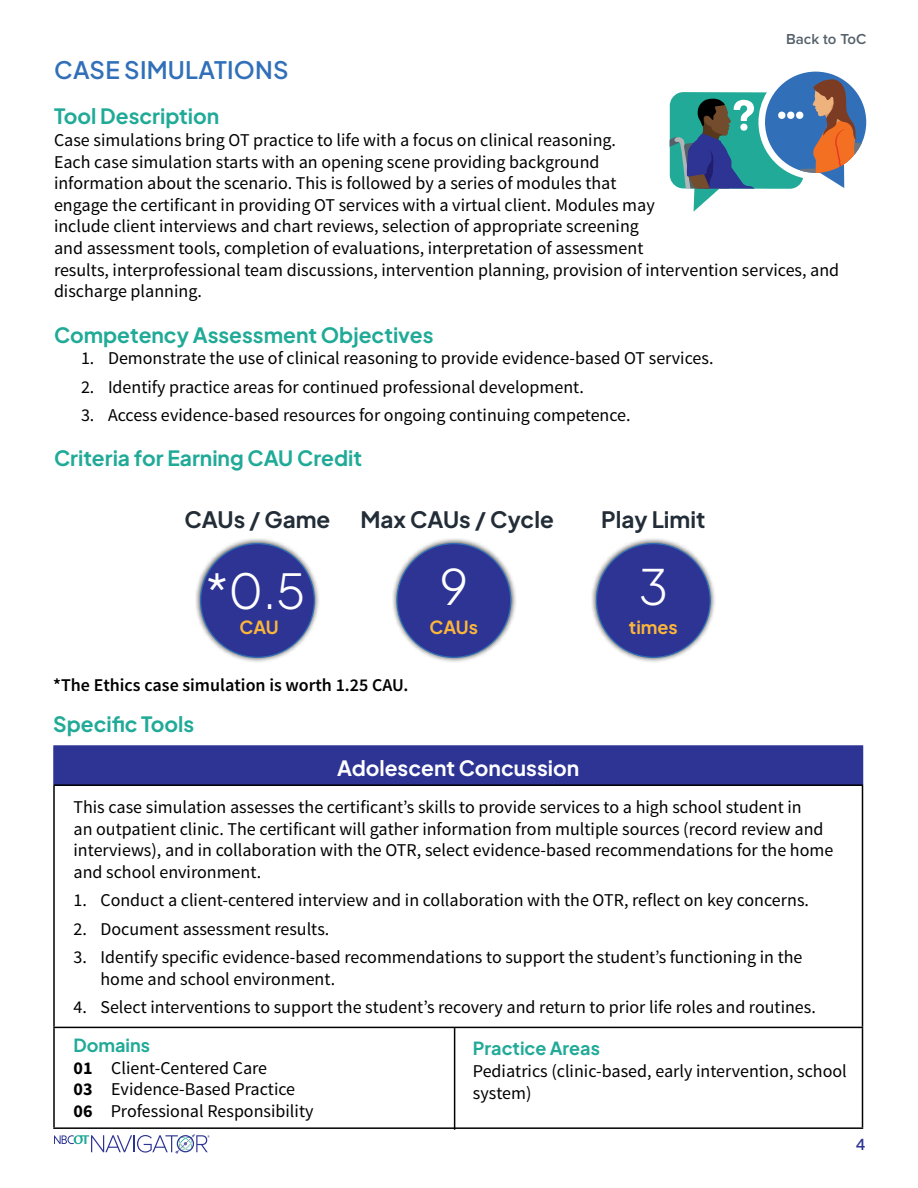
<style>
.page{position:relative;width:918px;height:1188px;background:#fff}
.page>*{position:absolute;margin:0;border:0;box-sizing:border-box;transform-origin:0 0}
.t1{font:300 48.6px "Plus Jakarta Sans";color:#fff}
.t2{font:300 48px "Plus Jakarta Sans";color:#fff}
.t3{font:600 24px "Plus Jakarta Sans";letter-spacing:.01em;color:#3170b8}
.t4{font:700 22.5px "Plus Jakarta Sans";color:#222d37}
.t5{font:700 21px "Plus Jakarta Sans";color:#20aa97}
.t6{font:700 21px "Plus Jakarta Sans";color:#fff}
.t7{font:18px/21.6px "Source Sans Pro";color:#000}
.t8{font:600 18px "Source Sans Pro";color:#000}
.t9{font:700 18px "Plus Jakarta Sans";color:#20aa97}
.t10{font:700 18px "Plus Jakarta Sans";color:#fcb53b}
.t11{font:600 15px "Proxima Nova";color:#54606a}
.t12{font:600 15px "Plus Jakarta Sans";color:#2d3494}
.s1{font-weight:700}
</style>
<div class="page">
<svg style="left:54px;top:1134px;width:156px;height:20px"></svg>
<svg style="left:670px;top:72px;width:196px;height:140px"></svg>
<div style="left:54px;top:746px;width:808px;height:39px;background:#2d3494"></div>
<hr style="left:53px;top:745px;width:810px;height:2px;background:#2d3494">
<hr style="left:53px;top:747px;width:2px;height:37px;background:#2d3494">
<hr style="left:862px;top:747px;width:1px;height:37px;background:#2d3494">
<hr style="left:53px;top:784px;width:810px;height:2px;background:#000">
<hr style="left:53px;top:786px;width:2px;height:241px;background:#000">
<hr style="left:862px;top:786px;width:1px;height:241px;background:#000">
<hr style="left:53px;top:1027px;width:810px;height:1px;background:#000">
<hr style="left:53px;top:1028px;width:2px;height:99px;background:#000">
<hr style="left:862px;top:1028px;width:1px;height:99px;background:#000">
<hr style="left:53px;top:1127px;width:810px;height:2px;background:#000">
<div style="left:195px;top:538px;width:125px;height:125px;background:#000;opacity:.75"></div>
<div style="left:201px;top:544px;width:113px;height:113px;background:#2d3494;border-radius:50%"></div>
<div style="left:392px;top:538px;width:124px;height:125px;background:#000;opacity:.75"></div>
<div style="left:397px;top:544px;width:114px;height:113px;background:#2d3494;border-radius:50%"></div>
<div style="left:591px;top:538px;width:125px;height:125px;background:#000;opacity:.75"></div>
<div style="left:596px;top:544px;width:114px;height:113px;background:#2d3494;border-radius:50%"></div>
<hr style="left:454px;top:1028px;width:1px;height:102px;background:#000">
<p class="t11" style="left:786px;top:30px;width:82px">Back to ToC</p>
<h3 class="t3" style="left:54px;top:50px;width:236px">CASE SIMULATIONS</h3>
<p class="t5" style="left:54px;top:99px;width:167px">Tool Description</p>
<p class="t7" style="left:54px;top:130px;width:787px">Case simulations bring OT practice to life with a focus on clinical reasoning.<br>Each case simulation starts with an opening scene providing background<br>information about the scenario. This is followed by a series of modules that<br>engage the certificant in providing OT services with a virtual client. Modules may<br>include client interviews and chart reviews, selection of appropriate screening<br>and assessment tools, completion of evaluations, interpretation of assessment<br>results, interprofessional team discussions, intervention planning, provision of intervention services, and discharge planning.</p>
<p class="t5" style="left:54px;top:318px;width:381px">Competency Assessment Objectives</p>
<p class="t7" style="left:81px;top:348px;width:634px">1. Demonstrate the use of clinical reasoning to provide evidence-based OT services.</p>
<p class="t7" style="left:81px;top:376px;width:505px">2. Identify practice areas for continued professional development.</p>
<p class="t7" style="left:81px;top:404px;width:551px">3. Access evidence-based resources for ongoing continuing competence.</p>
<p class="t5" style="left:54px;top:441px;width:310px">Criteria for Earning CAU Credit</p>
<p class="t4" style="left:185px;top:501px;width:147px">CAUs / Game</p>
<p class="t4" style="left:360px;top:501px;width:195px">Max CAUs / Cycle</p>
<p class="t4" style="left:601px;top:501px;width:106px">Play Limit</p>
<h2 class="t2" style="left:206px;top:552px;width:101px">*0.5</h2>
<h1 class="t1" style="left:439px;top:548px;width:30px">9</h1>
<h1 class="t1" style="left:639px;top:548px;width:31px">3</h1>
<p class="t10" style="left:240px;top:612px;width:41px">CAU</p>
<p class="t10" style="left:430px;top:612px;width:50px">CAUs</p>
<p class="t10" style="left:629px;top:612px;width:50px">times</p>
<p class="t8" style="left:53px;top:674px;width:357px">*The Ethics case simulation is worth 1.25 CAU.</p>
<p class="t5" style="left:53px;top:707px;width:143px">Specific Tools</p>
<p class="t6" style="left:337px;top:752px;width:244px">Adolescent Concussion</p>
<p class="t7" style="left:74px;top:797px;width:761px">This case simulation assesses the certificant’s skills to provide services to a high school student in<br>an outpatient clinic. The certificant will gather information from multiple sources (record review and interviews), and in collaboration with the OTR, select evidence-based recommendations for the home and school environment.</p>
<p class="t7" style="left:74px;top:890px;width:737px">1. Conduct a client-centered interview and in collaboration with the OTR, reflect on key concerns.</p>
<p class="t7" style="left:74px;top:918px;width:257px">2. Document assessment results.</p>
<p class="t7" style="left:100px;top:947px;width:704px;text-indent:-27px">3. Identify specific evidence-based recommendations to support the student’s functioning in the home and school environment.</p>
<p class="t7" style="left:74px;top:996px;width:744px">4. Select interventions to support the student’s recovery and return to prior life roles and routines.</p>
<p class="t9" style="left:74px;top:1031px;width:78px">Domains</p>
<p class="t7" style="left:74px;top:1057px;width:241px"><span class="s1">01</span> Client-Centered Care<br><span class="s1">03</span> Evidence-Based Practice<br><span class="s1">06</span> Professional Responsibility</p>
<p class="t9" style="left:473px;top:1034px;width:129px">Practice Areas</p>
<p class="t7" style="left:473px;top:1060px;width:375px">Pediatrics (clinic-based, early intervention, school system)</p>
<p class="t12" style="left:856px;top:1132px;width:11px">4</p>
</div>
